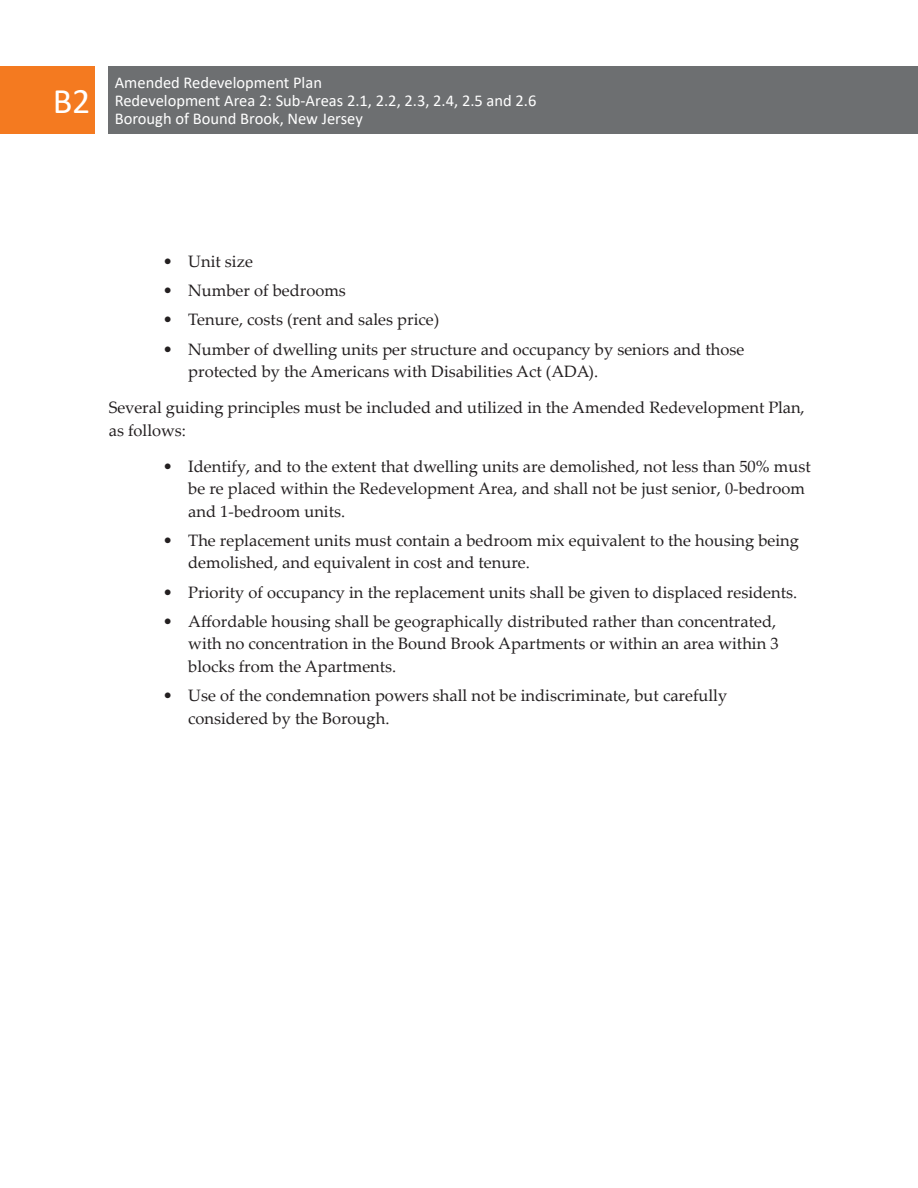
<style>
.page{position:relative;width:918px;height:1188px;background:#fff}
.page>*{position:absolute;margin:0;border:0;box-sizing:border-box;transform-origin:0 0}
.t1{font:36px "Calibri";color:#fff}
.List{font:16.5px/22.5px "Palatino Linotype";color:#231f20}
.t2{font:16.5px/18px "Calibri";color:#fff}
.Body_Text{font:16.5px/22.5px "Palatino Linotype";color:#231f20}
</style>
<div class="page">
<div style="left:108px;top:66px;width:810px;height:68px;background:#6d6f71"></div>
<div style="left:0;top:66px;width:94px;height:68px;background:#f47a20"></div>
<p class="t1" style="left:53px;top:76px;width:39px">B2</p>
<p class="t2" style="left:115px;top:73px;width:423px">Amended Redevelopment Plan<br>Redevelopment Area 2: Sub-Areas 2.1, 2.2, 2.3, 2.4, 2.5 and 2.6<br>Borough of Bound Brook, New Jersey</p>
<p class="List" style="left:163px;top:249px;width:92px">• Unit size</p>
<p class="List" style="left:163px;top:279px;width:185px">• Number of bedrooms</p>
<p class="List" style="left:163px;top:308px;width:278px">• Tenure, costs (rent and sales price)</p>
<p class="List" style="left:188px;top:337px;width:558px;text-indent:-26px">• Number of dwelling units per structure and occupancy by seniors and those protected by the Americans with Disabilities Act (ADA).</p>
<p class="Body_Text" style="left:109px;top:396px;width:698px">Several guiding principles must be included and utilized in the Amended Redevelopment Plan, as follows:</p>
<p class="List" style="left:188px;top:454px;width:624px;text-indent:-26px">• Identify, and to the extent that dwelling units are demolished, not less than 50% must be re placed within the Redevelopment Area, and shall not be just senior, 0-bedroom and 1-bedroom units.</p>
<p class="List" style="left:188px;top:528px;width:612px;text-indent:-26px">• The replacement units must contain a bedroom mix equivalent to the housing being demolished, and equivalent in cost and tenure.</p>
<p class="List" style="left:163px;top:580px;width:636px">• Priority of occupancy in the replacement units shall be given to displaced residents.</p>
<p class="List" style="left:188px;top:609px;width:592px;text-indent:-26px">• Affordable housing shall be geographically distributed rather than concentrated, with no concentration in the Bound Brook Apartments or within an area within 3 blocks from the Apartments.</p>
<p class="List" style="left:188px;top:684px;width:541px;text-indent:-26px">• Use of the condemnation powers shall not be indiscriminate, but carefully considered by the Borough.</p>
</div>
